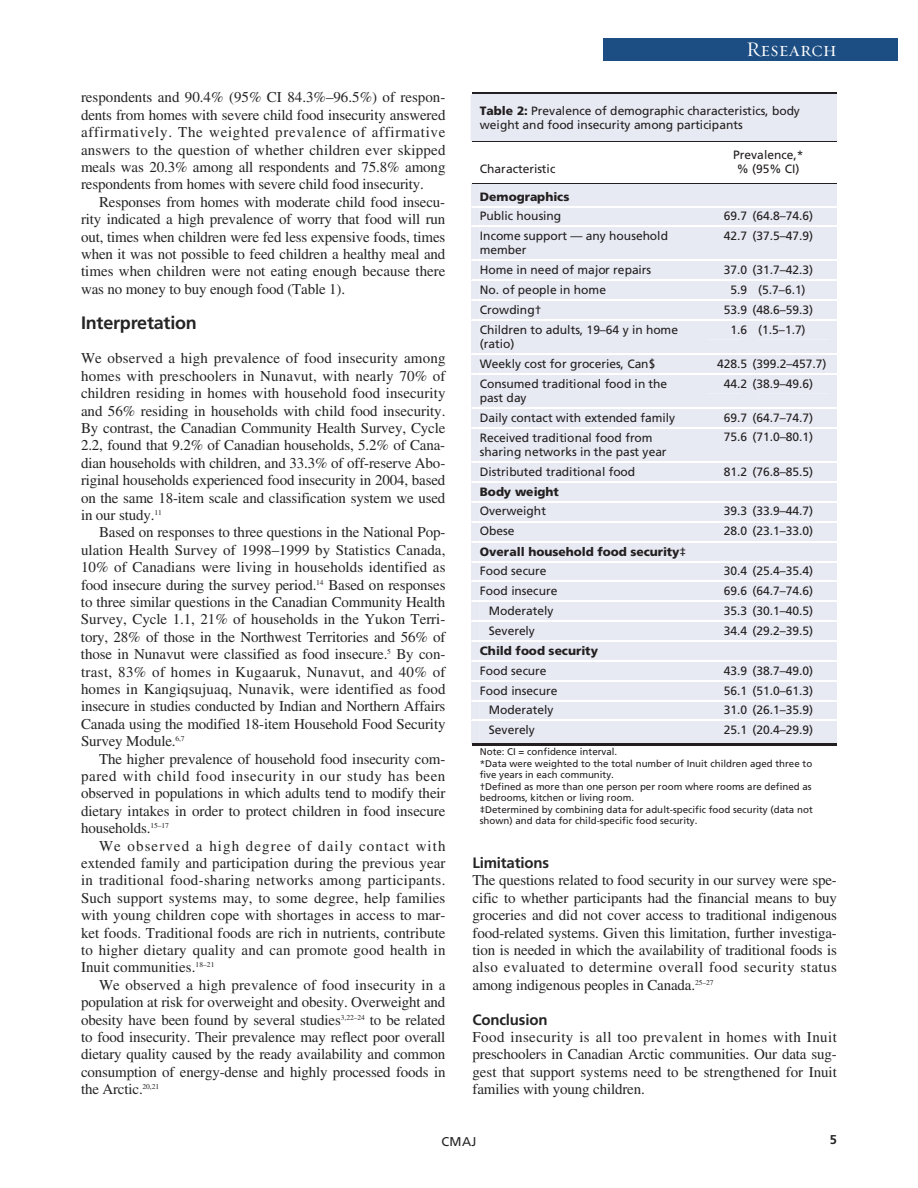
<style>
.page{position:relative;width:918px;height:1188px;background:#fff}
.page>*{position:absolute;margin:0;border:0;box-sizing:border-box;transform-origin:0 0}
.t1{font:21px "Requiem Display HTF Small Caps";letter-spacing:.005em;color:#fff}
.t2{font:700 18px "Frutiger";letter-spacing:-.01em;color:#252425}
.t3{font:15px/17.4px "Times";letter-spacing:-.01em;color:#252425;text-align:justify}
.t4{font:700 15px "Frutiger";letter-spacing:-.01em;color:#252425}
.t5{font:12.75px "Frutiger";color:#252425}
.t6{font:700 12.75px "Frutiger";color:#252425}
.t7{font:12px/14.2px "Frutiger";color:#231f20}
.t8{font:900 12px/19.6px "Frutiger";color:#231f20}
.t9{font:9.75px/11.6px "Frutiger";color:#231f20}
.s1{font-weight:900}
.s2{font-weight:400}
</style>
<div class="page">
<div style="left:603px;top:38px;width:295px;height:23px;background:#1c4d83"></div>
<svg style="left:471px;top:95px;width:366px;height:46px"></svg>
<div style="left:480px;top:95px;width:349px;height:23px;background:#e7eaf3"></div>
<div style="left:480px;top:118px;width:349px;height:23px;background:#e7eaf3"></div>
<hr style="left:472px;top:92px;width:365px;height:3px;background:#231f20">
<hr style="left:472px;top:95px;width:365px;height:1px;background:#e7eaf3">
<hr style="left:472px;top:141px;width:365px;height:1px;background:#231f20">
<svg style="left:471px;top:183px;width:366px;height:561px;background:#e8ebf3"></svg>
<div style="left:758px;top:721px;width:71px;height:23px;background:#e7eaf3"></div>
<hr style="left:472px;top:720px;width:365px;height:1px;background:#fff">
<hr style="left:472px;top:744px;width:365px;height:2px;background:#231f20">
<h1 class="t1" style="left:746px;top:36px;width:92px">Research</h1>
<p class="t3" style="left:81px;top:90px;width:366px">respondents and 90.4% (95% CI 84.3%–96.5%) of respon&shy;dents from homes with severe child food insecurity answered affirmatively. The weighted prevalence of affirmative answers to the question of whether children ever skipped meals was 20.3% among all respondents and 75.8% among respondents from homes with severe child food insecurity.</p>
<p class="t3" style="left:81px;top:195px;width:366px;text-indent:18px">Responses from homes with moderate child food insecu&shy;rity indicated a high prevalence of worry that food will run out, times when children were fed less expensive foods, times when it was not possible to feed children a healthy meal and times when children were not eating enough because there was no money to buy enough food (Table 1).</p>
<p class="t2" style="left:81px;top:315px;width:117px">Interpretation</p>
<p class="t3" style="left:81px;top:351px;width:366px">We observed a high prevalence of food insecurity among homes with preschoolers in Nunavut, with nearly 70% of children residing in homes with household food insecurity and 56% residing in households with child food insecurity.<br>By contrast, the Canadian Community Health Survey, Cycle 2.2, found that 9.2% of Canadian households, 5.2% of Cana&shy;dian households with children, and 33.3% of off-reserve Abo&shy;riginal households experienced food insecurity in 2004, based on the same 18-item scale and classification system we used in our study.<sup>11</sup></p>
<p class="t3" style="left:81px;top:525px;width:366px;text-indent:18px">Based on responses to three questions in the National Pop&shy;ulation Health Survey of 1998–1999 by Statistics Canada, 10% of Canadians were living in households identified as food insecure during the survey period.<sup>14</sup> Based on responses to three similar questions in the Canadian Community Health Survey, Cycle 1.1, 21% of households in the Yukon Terri&shy;tory, 28% of those in the Northwest Territories and 56% of those in Nunavut were classified as food insecure.<sup>5</sup> By con&shy;trast, 83% of homes in Kugaaruk, Nunavut, and 40% of homes in Kangiqsujuaq, Nunavik, were identified as food insecure in studies conducted by Indian and Northern Affairs Canada using the modified 18-item Household Food Security Survey Module.<sup>6,7</sup></p>
<p class="t3" style="left:81px;top:751px;width:366px;text-indent:18px">The higher prevalence of household food insecurity com&shy;pared with child food insecurity in our study has been observed in populations in which adults tend to modify their dietary intakes in order to protect children in food insecure households.<sup>15–17</sup></p>
<p class="t3" style="left:81px;top:838px;width:366px;text-indent:18px">We observed a high degree of daily contact with extended family and participation during the previous year in traditional food-sharing networks among participants.<br>Such support systems may, to some degree, help families with young children cope with shortages in access to mar&shy;ket foods. Traditional foods are rich in nutrients, contribute to higher dietary quality and can promote good health in Inuit communities.<sup>18–21</sup></p>
<p class="t3" style="left:81px;top:978px;width:366px;text-indent:18px">We observed a high prevalence of food insecurity in a population at risk for overweight and obesity. Overweight and obesity have been found by several studies<sup>3,22–24</sup> to be related to food insecurity. Their prevalence may reflect poor overall dietary quality caused by the ready availability and common consumption of energy-dense and highly processed foods in the Arctic.<sup>20,21</sup></p>
<p class="t7" style="left:480px;top:105px;width:322px"><span class="s1">Table 2:</span> Prevalence of demographic characteristics, body weight and food insecurity among participants</p>
<p class="t7" style="left:480px;top:163px;width:77px">Characteristic</p>
<p class="t7" style="left:733px;top:149px;width:72px;text-align:center">Prevalence,* % (95% CI)</p>
<p class="t8" style="left:480px;top:188px;width:91px">Demographics</p>
<p class="t7" style="left:480px;top:210px;width:83px">Public housing</p>
<p class="t7" style="left:724px;top:210px;width:91px">69.7 (64.8–74.6)</p>
<p class="t7" style="left:480px;top:230px;width:190px">Income support — any household member</p>
<p class="t7" style="left:724px;top:230px;width:91px">42.7 (37.5–47.9)</p>
<p class="t7" style="left:480px;top:264px;width:173px">Home in need of major repairs</p>
<p class="t7" style="left:724px;top:264px;width:91px">37.0 (31.7–42.3)</p>
<p class="t7" style="left:480px;top:284px;width:128px">No. of people in home</p>
<p class="t7" style="left:731px;top:284px;width:77px">5.9 (5.7–6.1)</p>
<p class="t7" style="left:480px;top:304px;width:63px">Crowding†</p>
<p class="t7" style="left:724px;top:304px;width:91px">53.9 (48.6–59.3)</p>
<p class="t7" style="left:480px;top:323px;width:200px">Children to adults, 19–64 y in home (ratio)</p>
<p class="t7" style="left:731px;top:323px;width:77px">1.6 (1.5–1.7)</p>
<p class="t7" style="left:480px;top:357px;width:177px">Weekly cost for groceries, Can$</p>
<p class="t7" style="left:717px;top:357px;width:111px">428.5 (399.2–457.7)</p>
<p class="t7" style="left:480px;top:378px;width:189px">Consumed traditional food in the past day</p>
<p class="t7" style="left:724px;top:377px;width:91px">44.2 (38.9–49.6)</p>
<p class="t7" style="left:480px;top:411px;width:197px">Daily contact with extended family</p>
<p class="t7" style="left:724px;top:411px;width:91px">69.7 (64.7–74.7)</p>
<p class="t7" style="left:480px;top:431px;width:188px">Received traditional food from sharing networks in the past year</p>
<p class="t7" style="left:724px;top:431px;width:91px">75.6 (71.0–80.1)</p>
<p class="t7" style="left:480px;top:465px;width:157px">Distributed traditional food</p>
<p class="t7" style="left:724px;top:465px;width:91px">81.2 (76.8–85.5)</p>
<p class="t8" style="left:480px;top:483px;width:81px">Body weight</p>
<p class="t7" style="left:480px;top:505px;width:68px">Overweight</p>
<p class="t7" style="left:724px;top:505px;width:91px">39.3 (33.9–44.7)</p>
<p class="t7" style="left:480px;top:525px;width:36px">Obese</p>
<p class="t7" style="left:724px;top:525px;width:91px">28.0 (23.1–33.0)</p>
<p class="t8" style="left:480px;top:543px;width:208px">Overall household food security<span class="s2">‡<br>Food secure</span></p>
<p class="t7" style="left:724px;top:565px;width:91px">30.4 (25.4–35.4)</p>
<p class="t7" style="left:480px;top:585px;width:79px">Food insecure</p>
<p class="t7" style="left:724px;top:585px;width:91px">69.6 (64.7–74.6)</p>
<p class="t7" style="left:489px;top:605px;width:66px">Moderately</p>
<p class="t7" style="left:724px;top:605px;width:91px">35.3 (30.1–40.5)</p>
<p class="t7" style="left:489px;top:624px;width:48px">Severely</p>
<p class="t7" style="left:724px;top:624px;width:91px">34.4 (29.2–39.5)</p>
<p class="t8" style="left:480px;top:642px;width:120px">Child food security</p>
<p class="t7" style="left:480px;top:664px;width:68px">Food secure</p>
<p class="t7" style="left:724px;top:664px;width:91px">43.9 (38.7–49.0)</p>
<p class="t7" style="left:480px;top:684px;width:79px">Food insecure</p>
<p class="t7" style="left:724px;top:684px;width:91px">56.1 (51.0–61.3)</p>
<p class="t7" style="left:489px;top:704px;width:66px">Moderately</p>
<p class="t7" style="left:724px;top:704px;width:91px">31.0 (26.1–35.9)</p>
<p class="t7" style="left:489px;top:724px;width:48px">Severely</p>
<p class="t7" style="left:724px;top:724px;width:91px">25.1 (20.4–29.9)</p>
<p class="t9" style="left:480px;top:746px;width:335px">Note: CI = confidence interval.<br>*Data were weighted to the total number of Inuit children aged three to five years in each community.<br>†Defined as more than one person per room where rooms are defined as bedrooms, kitchen or living room.<br>‡Determined by combining data for adult-specific food security (data not shown) and data for child-specific food security.</p>
<p class="t4" style="left:472px;top:857px;width:78px">Limitations</p>
<p class="t3" style="left:472px;top:873px;width:366px">The questions related to food security in our survey were spe&shy;cific to whether participants had the financial means to buy groceries and did not cover access to traditional indigenous food-related systems. Given this limitation, further investiga&shy;tion is needed in which the availability of traditional foods is also evaluated to determine overall food security status among indigenous peoples in Canada.<sup>25–27</sup></p>
<p class="t4" style="left:472px;top:1013px;width:77px">Conclusion</p>
<p class="t3" style="left:472px;top:1030px;width:366px">Food insecurity is all too prevalent in homes with Inuit preschoolers in Canadian Arctic communities. Our data sug&shy;gest that support systems need to be strengthened for Inuit families with young children.</p>
<p class="t5" style="left:441px;top:1136px;width:37px">CMAJ</p>
<p class="t6" style="left:830px;top:1135px;width:9px">5</p>
</div>
